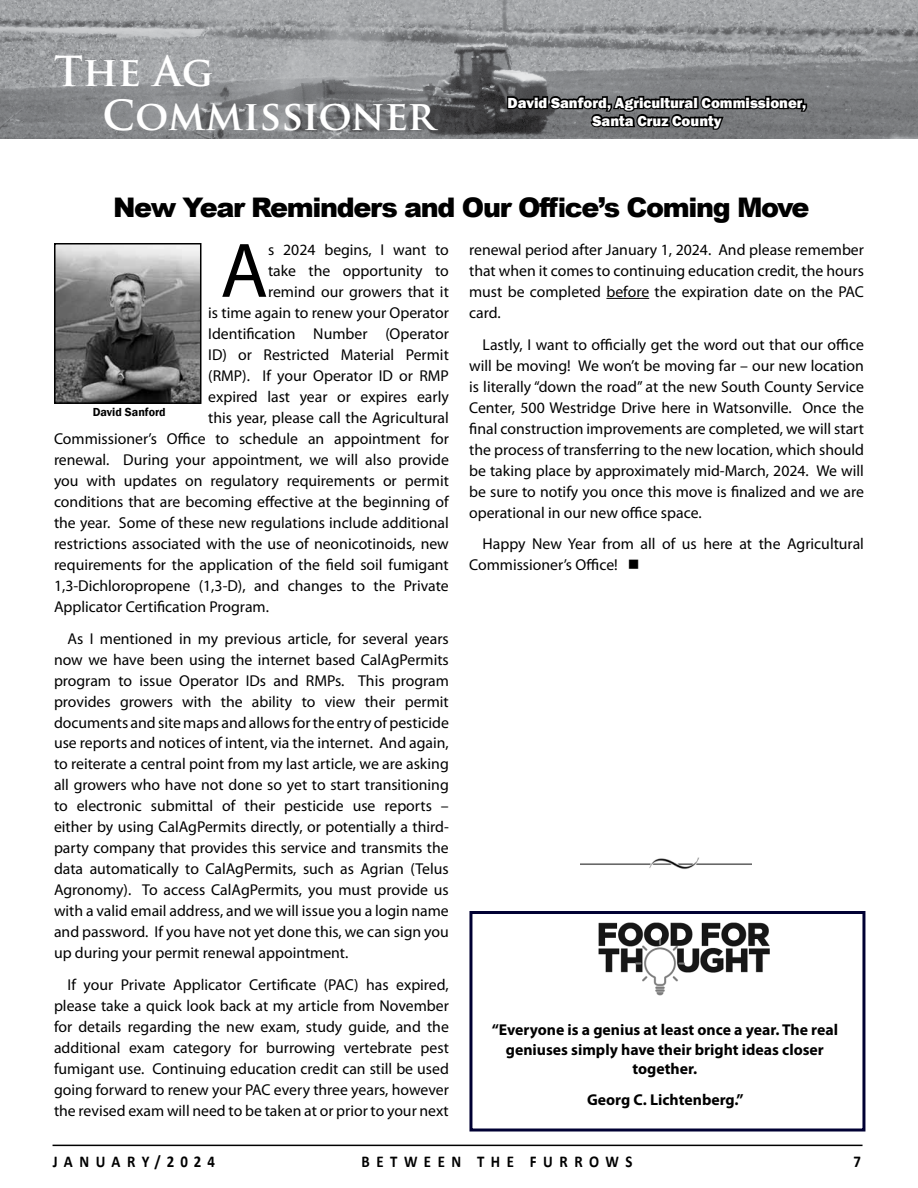
<style>
.page{position:relative;width:918px;height:1188px;background:#fff}
.page>*{position:absolute;margin:0;border:0;box-sizing:border-box;transform-origin:0 0}
.t1{font:78px "Myriad Pro";color:#000}
.t2{font:700 40.5px/43.5px "Trajan Pro";color:#fff}
.t3{font:900 27px "Arial";letter-spacing:-.05em;color:#000}
.t4{font:700 16.5px "Calibri";letter-spacing:.44em;color:#000;scale:.9 1}
.t5{font:700 16.5px "Calibri";letter-spacing:.415em;color:#000;scale:.9 1}
.t6{font:15.75px/21px "Myriad Pro";color:#000;text-align:justify}
.t7{font:700 15.75px/19.5px "Myriad Pro";color:#000;text-align:center}
.t8{font:800 15px/18px "Franklin Gothic";color:#fff;text-align:center}
.t9{font:600 12px "Franklin Gothic";color:#000}
</style>
<div class="page">
<hr style="left:53px;top:1145px;width:810px;height:1px;background:#000">
<img style="left:0;top:0;width:918px;height:138px">
<hr style="left:606px;top:298px;width:43px;height:1px;background:#000">
<svg style="left:506px;top:92px;width:303px;height:47px;background:#4b4c4e"></svg>
<img style="left:57px;top:246px;width:141px;height:155px">
<div style="left:54px;top:243px;width:147px;height:161px;border:2px solid #000"></div>
<img style="left:580px;top:858px;width:172px;height:11px">
<img style="left:598px;top:922px;width:172px;height:74px">
<div style="left:469px;top:911px;width:396px;height:221px;border:3px solid #003"></div>
<h2 class="t2" style="left:103px;top:50px;width:334px;text-indent:-49px">The Ag<br>Commissioner</h2>
<p class="t8" style="left:508px;top:94px;width:300px">David Sanford, Agricultural Commissioner,<br>Santa Cruz County</p>
<h3 class="t3" style="left:113px;top:188px;width:698px">New Year Reminders and Our Office’s Coming Move</h3>
<h1 class="t1" style="left:220px;top:223px;width:49px">A</h1>
<p class="t6" style="left:268px;top:239px;width:182px">s 2024 begins, I want to</p>
<p class="t6" style="left:268px;top:260px;width:182px">take the opportunity to</p>
<p class="t6" style="left:268px;top:281px;width:182px">remind our growers that it</p>
<p class="t6" style="left:208px;top:302px;width:242px">is time again to renew your Operator</p>
<p class="t6" style="left:208px;top:323px;width:242px">Identification Number (Operator</p>
<p class="t6" style="left:208px;top:344px;width:242px">ID) or Restricted Material Permit</p>
<p class="t6" style="left:208px;top:365px;width:242px">(RMP). If your Operator ID or RMP</p>
<p class="t6" style="left:208px;top:386px;width:242px">expired last year or expires early</p>
<p class="t6" style="left:208px;top:407px;width:242px">this year, please call the Agricultural</p>
<p class="t6" style="left:54px;top:428px;width:396px">Commissioner’s Office to schedule an appointment for</p>
<p class="t6" style="left:54px;top:449px;width:396px">renewal. During your appointment, we will also provide</p>
<p class="t6" style="left:54px;top:470px;width:396px">you with updates on regulatory requirements or permit</p>
<p class="t6" style="left:54px;top:491px;width:396px">conditions that are becoming effective at the beginning of</p>
<p class="t6" style="left:54px;top:512px;width:396px">the year. Some of these new regulations include additional</p>
<p class="t6" style="left:54px;top:533px;width:396px">restrictions associated with the use of neonicotinoids, new</p>
<p class="t6" style="left:54px;top:554px;width:396px">requirements for the application of the field soil fumigant</p>
<p class="t6" style="left:54px;top:575px;width:396px">1,3-Dichloropropene (1,3-D), and changes to the Private</p>
<p class="t6" style="left:54px;top:596px;width:217px">Applicator Certification Program.</p>
<p class="t6" style="left:54px;top:627px;width:396px;text-indent:13px">As I mentioned in my previous article, for several years now we have been using the internet based CalAgPermits program to issue Operator IDs and RMPs. This program provides growers with the ability to view their permit documents and site maps and allows for the entry of pesticide use reports and notices of intent, via the internet. And again, to reiterate a central point from my last article, we are asking all growers who have not done so yet to start transitioning to electronic submittal of their pesticide use reports – either by using CalAgPermits directly, or potentially a third&shy;party company that provides this service and transmits the data automatically to CalAgPermits, such as Agrian (Telus Agronomy). To access CalAgPermits, you must provide us with a valid email address, and we will issue you a login name and password. If you have not yet done this, we can sign you up during your permit renewal appointment.</p>
<p class="t6" style="left:54px;top:974px;width:396px;text-indent:13px">If your Private Applicator Certificate (PAC) has expired, please take a quick look back at my article from November for details regarding the new exam, study guide, and the additional exam category for burrowing vertebrate pest fumigant use. Continuing education credit can still be used going forward to renew your PAC every three years, however the revised exam will need to be taken at or prior to your next</p>
<p class="t9" style="left:93px;top:404px;width:75px">David Sanford</p>
<p class="t6" style="left:469px;top:239px;width:396px">renewal period after January 1, 2024. And please remember that when it comes to continuing education credit, the hours must be completed before the expiration date on the PAC card.</p>
<p class="t6" style="left:469px;top:334px;width:396px;text-indent:13px">Lastly, I want to officially get the word out that our office will be moving! We won’t be moving far – our new location is literally “down the road” at the new South County Service Center, 500 Westridge Drive here in Watsonville. Once the final construction improvements are completed, we will start the process of transferring to the new location, which should be taking place by approximately mid-March, 2024. We will be sure to notify you once this move is finalized and we are operational in our new office space.</p>
<p class="t6" style="left:469px;top:533px;width:396px;text-indent:13px">Happy New Year from all of us here at the Agricultural<br>Commissioner’s Office! ■</p>
<p class="t7" style="left:492px;top:1020px;width:348px">“Everyone is a genius at least once a year. The real geniuses simply have their bright ideas closer together.</p>
<p class="t7" style="left:587px;top:1089px;width:158px">Georg C. Lichtenberg.”</p>
<p class="t5" style="left:53px;top:1151px;width:182px">JAN UARY/2024</p>
<p class="t4" style="left:362px;top:1151px;width:302px">BETWEEN TH E FURROWS</p>
<p class="t4" style="left:854px;top:1151px;width:10px">7</p>
</div>
